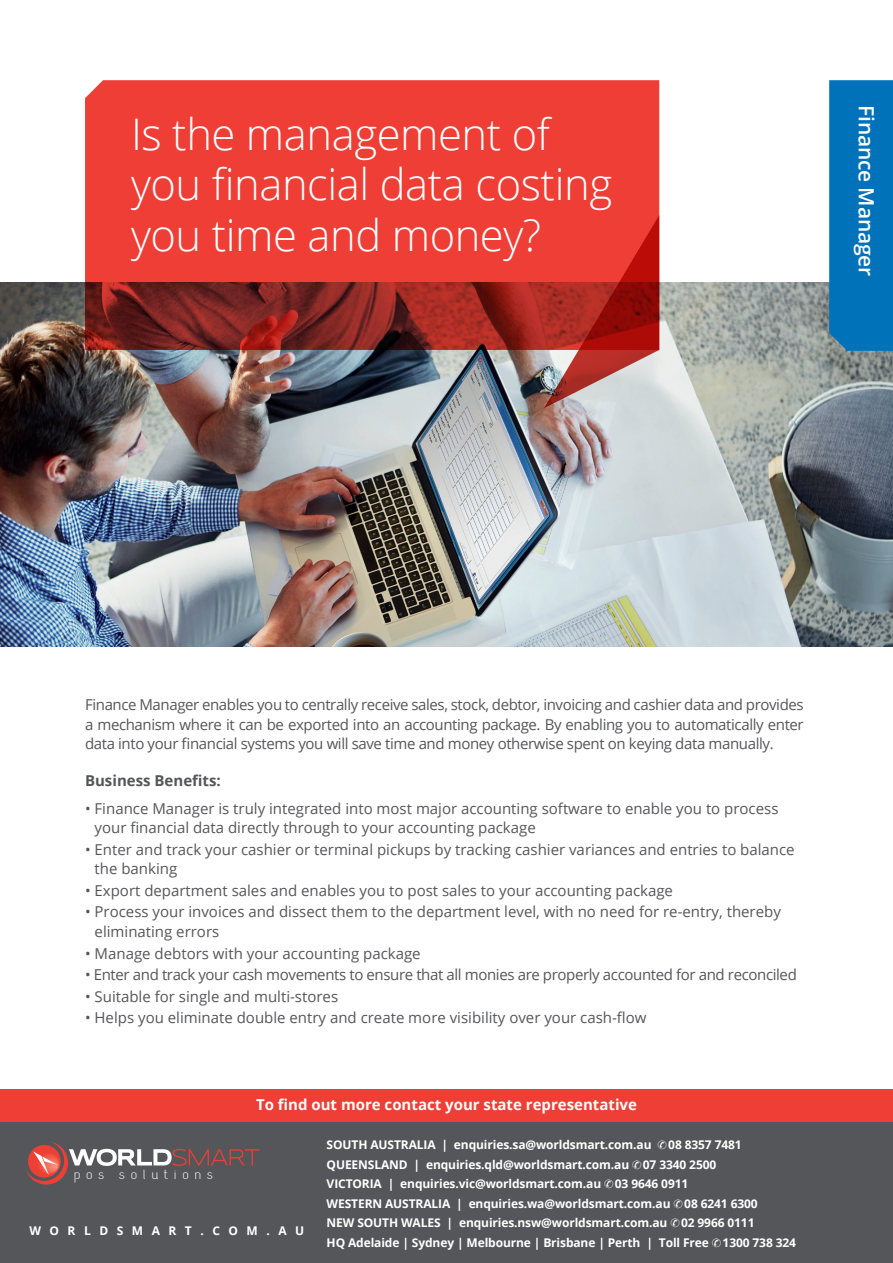
<style>
.page{position:relative;width:893px;height:1263px;background:#fff}
.page>*{position:absolute;margin:0;border:0;box-sizing:border-box;transform-origin:0 0}
.t1{font:300 43.5px/50.2px "Open Sans";letter-spacing:-.01em;color:#fff}
.t2{font:600 21px "Open Sans";letter-spacing:-.01em;color:#fff}
.t3{font:15px/19.5px "Open Sans";color:#55565a}
.t4{font:15px "Open Sans";letter-spacing:-.025em;color:#55565a}
.t5{font:700 15px "Open Sans";color:#fff}
.t6{font:700 15px "Open Sans";color:#55565a}
.t7{font:13.2px "Capsuula";letter-spacing:.34em;color:#fff;scale:1.25 1}
.t8{font:700 12px/19.5px "Open Sans";letter-spacing:-.01em;color:#fff}
.t9{font:700 12px "Open Sans";letter-spacing:.71em;color:#fff}
</style>
<div class="page">
<img style="left:0;top:283px;width:893px;height:363px">
<svg style="left:85px;top:80px;width:574px;height:270px;background:#d53830"></svg>
<svg style="left:829px;top:80px;width:64px;height:271px;background:#0473ba"></svg>
<div style="left:0;top:1121px;width:893px;height:142px;background:#55565a"></div>
<div style="left:0;top:1089px;width:893px;height:32px;background:#ee3e35"></div>
<svg style="left:26px;top:1141px;width:234px;height:44px"></svg>
<svg style="left:544px;top:215px;width:115px;height:193px;background:#c34a45"></svg>
<h1 class="t1" style="left:131px;top:108px;width:483px">Is the management of you financial data costing you time and money?</h1>
<h2 class="t2" style="left:881px;top:105px;width:172px;rotate:90deg">Finance Manager</h2>
<p class="t3" style="left:85px;top:694px;width:720px;text-align:justify">Finance Manager enables you to centrally receive sales, stock, debtor, invoicing and cashier data and provides a mechanism where it can be exported into an accounting package. By enabling you to automatically enter data into your financial systems you will save time and money otherwise spent on keying data manually.</p>
<p class="t6" style="left:85px;top:769px;width:137px">Business Benefits:</p>
<p class="t3" style="left:95px;top:798px;width:685px;text-indent:-10px">• Finance Manager is truly integrated into most major accounting software to enable you to process your financial data directly through to your accounting package</p>
<p class="t3" style="left:95px;top:839px;width:702px;text-indent:-10px">• Enter and track your cashier or terminal pickups by tracking cashier variances and entries to balance the banking</p>
<p class="t3" style="left:85px;top:880px;width:589px">• Export department sales and enables you to post sales to your accounting package</p>
<p class="t3" style="left:95px;top:902px;width:688px;text-indent:-10px">• Process your invoices and dissect them to the department level, with no need for re-entry, thereby eliminating errors</p>
<p class="t3" style="left:85px;top:943px;width:337px">• Manage debtors with your accounting package</p>
<p class="t4" style="left:85px;top:964px;width:713px">• Enter and track your cash movements to ensure that all monies are properly accounted for and reconciled</p>
<p class="t3" style="left:85px;top:986px;width:255px">• Suitable for single and multi-stores</p>
<p class="t3" style="left:85px;top:1008px;width:563px">• Helps you eliminate double entry and create more visibility over your cash-flow</p>
<p class="t5" style="left:256px;top:1094px;width:382px">To find out more contact your state representative</p>
<p class="t7" style="left:74px;top:1167px;width:113px">pos solutions</p>
<p class="t9" style="left:29px;top:1222px;width:276px">WORLDSMART.COM.AU</p>
<p class="t8" style="left:327px;top:1134px;width:471px">SOUTH AUSTRALIA | enquiries.sa@worldsmart.com.au ✆08 8357 7481<br>QUEENSLAND | enquiries.qld@worldsmart.com.au ✆07 3340 2500<br>VICTORIA | enquiries.vic@worldsmart.com.au ✆03 9646 0911<br>WESTERN AUSTRALIA | enquiries.wa@worldsmart.com.au ✆08 6241 6300<br>NEW SOUTH WALES | enquiries.nsw@worldsmart.com.au ✆02 9966 0111<br>HQ Adelaide | Sydney | Melbourne | Brisbane | Perth | Toll Free ✆1300 738 324</p>
</div>
